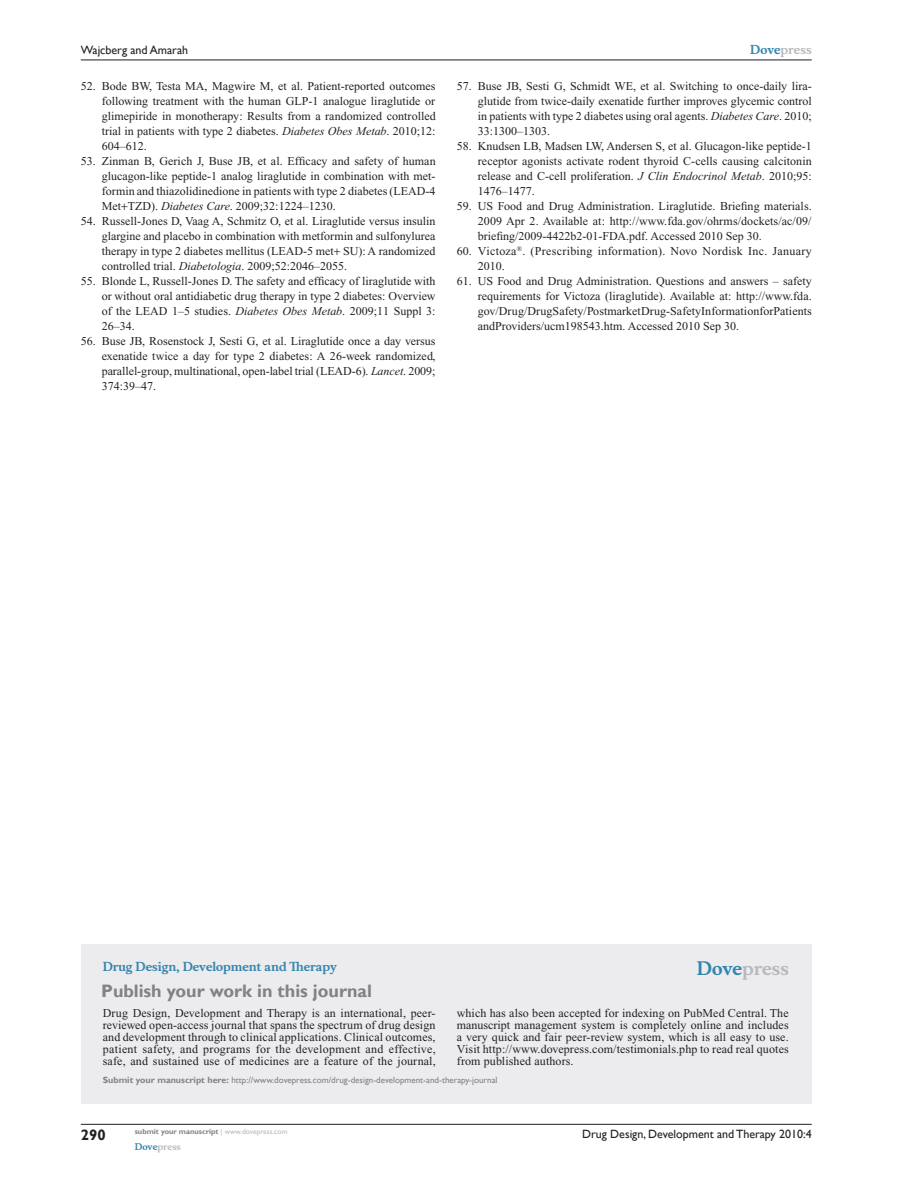
<style>
.page{position:relative;width:918px;height:1188px;background:#fff}
.page>*{position:absolute;margin:0;border:0;box-sizing:border-box;transform-origin:0 0}
.t1{font:700 18px "Gill Sans";color:#808285}
.t2{font:700 18px "Musee";color:#b8b9bc}
.t3{font:700 15px "Gill Sans";color:#231f20}
.t4{font:12px/15px "Times New Roman";color:#231f20;text-align:justify}
.t5{font:12px/15px "Times New Roman";letter-spacing:.025em;color:#231f20}
.t6{font:12px "Gill Sans";color:#231f20}
.t7{font:700 12px "Musee";color:#3485ae}
.t8{font:700 12px "Musee";color:#b8b9bc}
.t9{font:9px "Gill Sans";color:#808285}
.t10{font:700 9px "Musee";color:#b8b9bc}
.t11{font:700 7.5px "Gill Sans";color:#808285}
.s1{font-style:italic}
.s2{color:#3485ae}
.s3{font-weight:700}
.s4{font-weight:400;color:#b8b9bc}
</style>
<div class="page">
<div style="left:81px;top:944px;width:731px;height:159px;background:#ececee"></div>
<hr style="left:81px;top:1124px;width:731px;height:1px;background:#231f20">
<hr style="left:81px;top:60px;width:731px;height:1px;background:#231f20">
<p class="t6" style="left:81px;top:43px;width:109px">Wajcberg and Amarah</p>
<p class="t4" style="left:102px;top:79px;width:336px;text-indent:-21px">52. Bode BW, Testa MA, Magwire M, et al. Patient-reported outcomes following treatment with the human GLP-1 analogue liraglutide or glimepiride in monotherapy: Results from a randomized controlled trial in patients with type 2 diabetes. <span class="s1">Diabetes Obes Metab</span>. 2010;12:<br>604–612.</p>
<p class="t4" style="left:102px;top:154px;width:335px;text-indent:-21px">53. Zinman B, Gerich J, Buse JB, et al. Efficacy and safety of human glucagon-like peptide-1 analog liraglutide in combination with met&shy;formin and thiazolidinedione in patients with type 2 diabetes (LEAD-4<br>Met TZD). <span class="s1">Diabetes Care</span>. 2009;32:1224–1230.</p>
<p class="t4" style="left:102px;top:214px;width:335px;text-indent:-21px">54. Russell-Jones D, Vaag A, Schmitz O, et al. Liraglutide versus insulin glargine and placebo in combination with metformin and sulfonylurea therapy in type 2 diabetes mellitus (LEAD-5 met SU): A randomized controlled trial. <span class="s1">Diabetologia</span>. 2009;52:2046–2055.</p>
<p class="t4" style="left:102px;top:274px;width:335px;text-indent:-21px">55. Blonde L, Russell-Jones D. The safety and efficacy of liraglutide with or without oral antidiabetic drug therapy in type 2 diabetes: Overview of the LEAD 1–5 studies. <span class="s1">Diabetes Obes Metab</span>. 2009;11 Suppl 3:<br>26–34.</p>
<p class="t4" style="left:102px;top:334px;width:335px;text-indent:-21px">56. Buse JB, Rosenstock J, Sesti G, et al. Liraglutide once a day versus exenatide twice a day for type 2 diabetes: A 26-week randomized, parallel-group, multinational, open-label trial (LEAD-6). <span class="s1">Lancet</span>. 2009; 374:39–47.</p>
<p class="t8" style="left:750px;top:43px;width:63px"><span class="s2">Dove</span>press</p>
<p class="t4" style="left:478px;top:79px;width:335px;text-indent:-21px">57. Buse JB, Sesti G, Schmidt WE, et al. Switching to once-daily lira&shy;glutide from twice-daily exenatide further improves glycemic control in patients with type 2 diabetes using oral agents. <span class="s1">Diabetes Care</span>. 2010; 33:1300–1303.</p>
<p class="t4" style="left:478px;top:139px;width:335px;text-indent:-21px">58. Knudsen LB, Madsen LW, Andersen S, et al. Glucagon-like peptide-1 receptor agonists activate rodent thyroid C-cells causing calcitonin release and C-cell proliferation. <span class="s1">J Clin Endocrinol Metab</span>. 2010;95:<br>1476–1477.</p>
<p class="t4" style="left:478px;top:199px;width:335px;text-indent:-21px">59. US Food and Drug Administration. Liraglutide. Briefing materials.<br>2009 Apr 2. Available at: http://www.fda.gov/ohrms/dockets/ac/09/ briefing/2009-4422b2-01-FDA.pdf. Accessed 2010 Sep 30.</p>
<p class="t5" style="left:478px;top:244px;width:336px;text-indent:-21px">60. Victoza<sup>®</sup>. (Prescribing information). Novo Nordisk Inc. January<br>2010.</p>
<p class="t4" style="left:478px;top:274px;width:335px;text-indent:-21px">61. US Food and Drug Administration. Questions and answers – safety requirements for Victoza (liraglutide). Available at: http://www.fda. gov/Drug/DrugSafety/PostmarketDrug-SafetyInformationforPatients andProviders/ucm198543.htm. Accessed 2010 Sep 30.</p>
<p class="t7" style="left:103px;top:959px;width:236px">Drug Design, Development and Therapy</p>
<h1 class="t1" style="left:101px;top:980px;width:272px">Publish your work in this journal</h1>
<h1 class="t2" style="left:697px;top:958px;width:94px"><span class="s2">Dove</span>press</h1>
<p class="t4" style="left:103px;top:1007px;width:335px;line-height:12px">Drug Design, Development and Therapy is an international, peer&shy;reviewed open-access journal that spans the spectrum of drug design and development through to clinical applications. Clinical outcomes, patient safety, and programs for the development and effective, safe, and sustained use of medicines are a feature of the journal,</p>
<p class="t4" style="left:457px;top:1007px;width:333px;line-height:12px">which has also been accepted for indexing on PubMed Central. The manuscript management system is completely online and includes a very quick and fair peer-review system, which is all easy to use.<br>Visit http://www.dovepress.com/testimonials.php to read real quotes from published authors.</p>
<p class="t9" style="left:103px;top:1075px;width:396px"><span class="s3">Submit your manuscript here:</span> http://www.dovepress.com/drug-design-development-and-therapy-journal</p>
<p class="t3" style="left:81px;top:1126px;width:26px">290</p>
<p class="t11" style="left:135px;top:1127px;width:154px">submit your manuscript <span class="s4">| www.dovepress.com</span></p>
<p class="t10" style="left:135px;top:1141px;width:48px"><span class="s2">Dove</span>press</p>
<p class="t6" style="left:582px;top:1127px;width:231px">Drug Design, Development and Therapy 2010:4</p>
</div>
